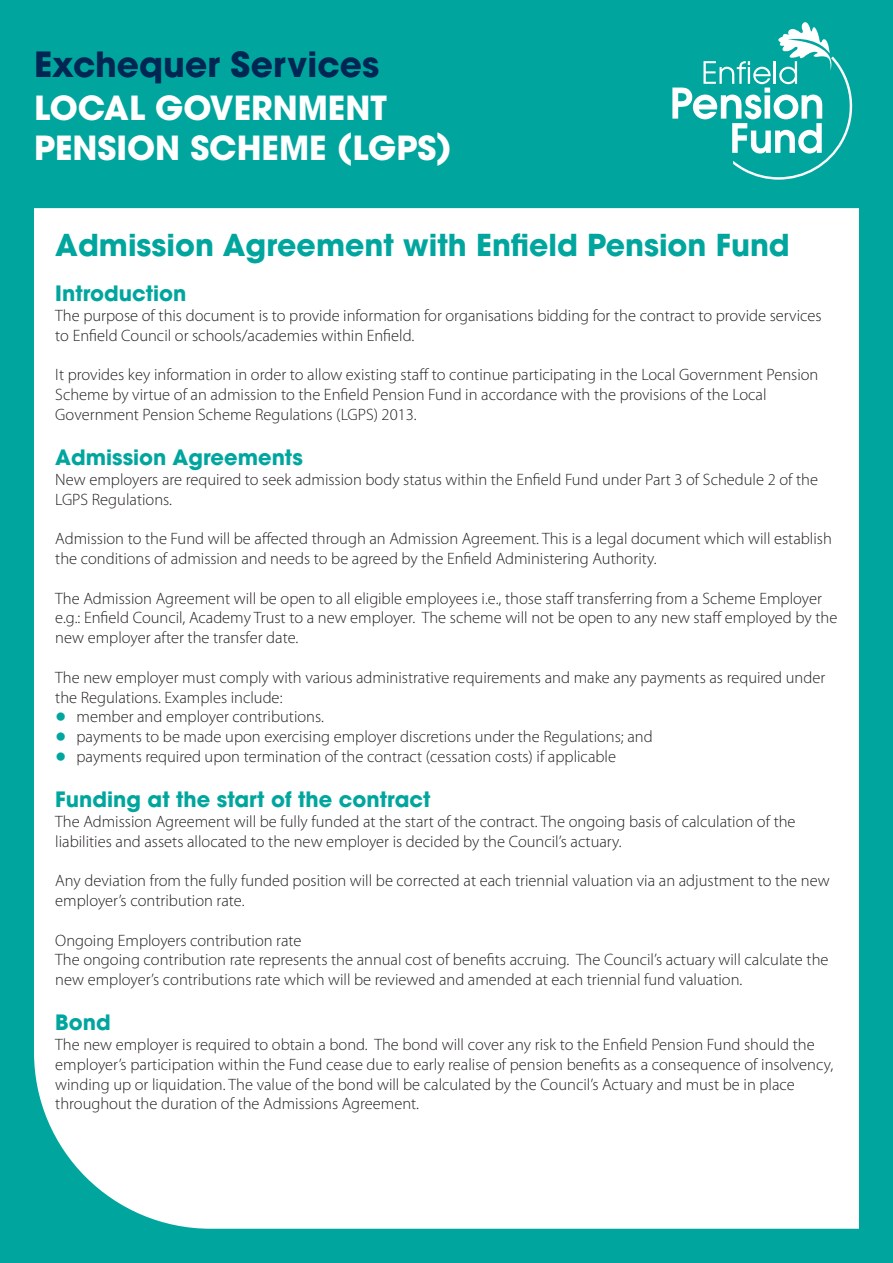
<style>
.page{position:relative;width:893px;height:1263px;background:#00a69e}
.page>*{position:absolute;margin:0;border:0;box-sizing:border-box;transform-origin:0 0}
.t1{font:700 34.5px "ITC Avant Garde Pro";color:#002653}
.t2{font:700 33px/39.6px "ITC Avant Garde Pro";color:#fff}
.t3{font:700 30px "ITC Avant Garde Pro";color:#00a69e}
.Subhead_-_teal{font:700 21px "ITC Avant Garde Pro";color:#00a69e}
.body_copy_11pt{font:300 16.5px/19.8px "Myriad Pro";color:#231f20}
</style>
<div class="page">
<div style="left:34px;top:208px;width:825px;height:1021px;background:#fff"></div>
<svg style="left:672px;top:22px;width:181px;height:158px"></svg>
<svg style="left:57px;top:712px;width:8px;height:9px"></svg>
<svg style="left:57px;top:732px;width:8px;height:9px"></svg>
<svg style="left:57px;top:752px;width:8px;height:8px"></svg>
<h1 class="t1" style="left:34px;top:41px;width:347px">Exchequer Services</h1>
<h1 class="t2" style="left:34px;top:88px;width:419px">LOCAL GOVERNMENT<br>PENSION SCHEME (LGPS)</h1>
<h2 class="t3" style="left:55px;top:225px;width:736px">Admission Agreement with Enfield Pension Fund</h2>
<p class="Subhead_-_teal" style="left:55px;top:279px;width:133px">Introduction</p>
<p class="body_copy_11pt" style="left:55px;top:305px;width:768px">The purpose of this document is to provide information for organisations bidding for the contract to provide services to Enfield Council or schools/academies within Enfield.</p>
<p class="body_copy_11pt" style="left:55px;top:365px;width:765px">It provides key information in order to allow existing staff to continue participating in the Local Government Pension<br>Scheme by virtue of an admission to the Enfield Pension Fund in accordance with the provisions of the Local<br>Government Pension Scheme Regulations (LGPS) 2013.</p>
<p class="Subhead_-_teal" style="left:55px;top:443px;width:249px">Admission Agreements</p>
<p class="body_copy_11pt" style="left:55px;top:469px;width:764px">New employers are required to seek admission body status within the Enfield Fund under Part 3 of Schedule 2 of the<br>LGPS Regulations.</p>
<p class="body_copy_11pt" style="left:55px;top:529px;width:778px">Admission to the Fund will be affected through an Admission Agreement. This is a legal document which will establish the conditions of admission and needs to be agreed by the Enfield Administering Authority.</p>
<p class="body_copy_11pt" style="left:55px;top:588px;width:783px">The Admission Agreement will be open to all eligible employees i.e., those staff transferring from a Scheme Employer e.g.: Enfield Council, Academy Trust to a new employer. The scheme will not be open to any new staff employed by the new employer after the transfer date.</p>
<p class="body_copy_11pt" style="left:55px;top:667px;width:771px">The new employer must comply with various administrative requirements and make any payments as required under the Regulations. Examples include:</p>
<p class="body_copy_11pt" style="left:77px;top:707px;width:249px">member and employer contributions.</p>
<p class="body_copy_11pt" style="left:77px;top:727px;width:578px">payments to be made upon exercising employer discretions under the Regulations; and</p>
<p class="body_copy_11pt" style="left:77px;top:746px;width:541px">payments required upon termination of the contract (cessation costs) if applicable</p>
<p class="Subhead_-_teal" style="left:55px;top:785px;width:377px">Funding at the start of the contract</p>
<p class="body_copy_11pt" style="left:55px;top:811px;width:742px">The Admission Agreement will be fully funded at the start of the contract. The ongoing basis of calculation of the liabilities and assets allocated to the new employer is decided by the Council’s actuary.</p>
<p class="body_copy_11pt" style="left:55px;top:871px;width:776px">Any deviation from the fully funded position will be corrected at each triennial valuation via an adjustment to the new employer’s contribution rate.</p>
<p class="body_copy_11pt" style="left:55px;top:930px;width:248px">Ongoing Employers contribution rate</p>
<p class="body_copy_11pt" style="left:55px;top:950px;width:775px">The ongoing contribution rate represents the annual cost of benefits accruing. The Council’s actuary will calculate the new employer’s contributions rate which will be reviewed and amended at each triennial fund valuation.</p>
<p class="Subhead_-_teal" style="left:55px;top:1008px;width:57px">Bond</p>
<p class="body_copy_11pt" style="left:55px;top:1034px;width:780px">The new employer is required to obtain a bond. The bond will cover any risk to the Enfield Pension Fund should the employer’s participation within the Fund cease due to early realise of pension benefits as a consequence of insolvency, winding up or liquidation. The value of the bond will be calculated by the Council’s Actuary and must be in place throughout the duration of the Admissions Agreement.</p>
</div>
